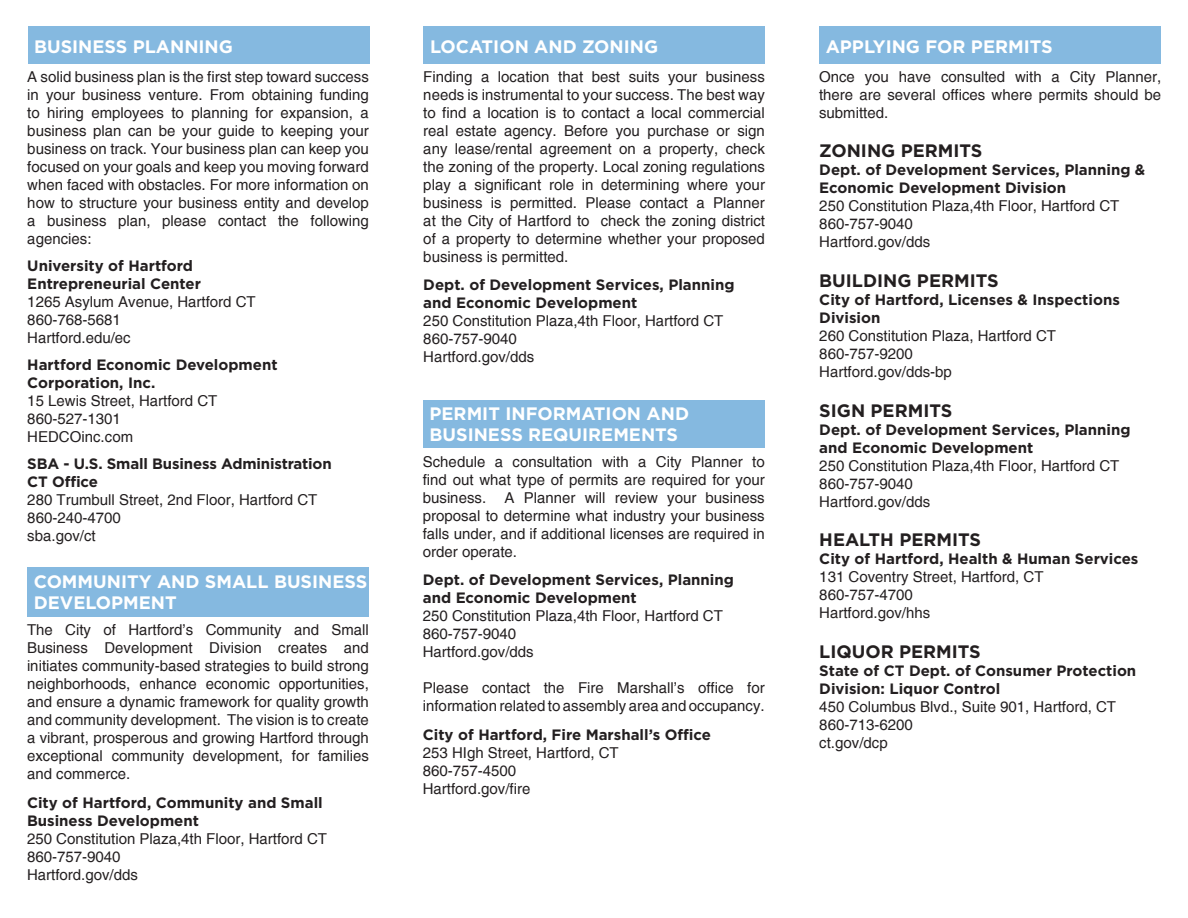
<style>
.page{position:relative;width:1188px;height:918px;background:#fff}
.page>*{position:absolute;margin:0;border:0;box-sizing:border-box;transform-origin:0 0}
.t1{font:700 18px/21.6px "Gotham";color:#fff}
.t2{font:700 18px "Gotham";color:#231f20}
.t3{font:15px/18px "Helvetica";color:#231f20;text-align:justify}
.t4{font:700 15px/18px "Gotham";color:#231f20}
</style>
<div class="page">
<div style="left:423px;top:400px;width:342px;height:48px;background:#85b9e0"></div>
<div style="left:27px;top:567px;width:342px;height:49px;background:#85b9e0"></div>
<div style="left:423px;top:27px;width:342px;height:37px;background:#85b9e0"></div>
<div style="left:28px;top:27px;width:342px;height:37px;background:#85b9e0"></div>
<div style="left:819px;top:27px;width:342px;height:37px;background:#85b9e0"></div>
<p class="t1" style="left:34px;top:36px;width:200px">BUSINESS PLANNING</p>
<p class="t3" style="left:27px;top:67px;width:343px">A solid business plan is the first step toward success in your business venture. From obtaining funding to hiring employees to planning for expansion, a business plan can be your guide to keeping your business on track. Your business plan can keep you focused on your goals and keep you moving forward when faced with obstacles. For more information on how to structure your business entity and develop a business plan, please contact the following agencies:</p>
<p class="t4" style="left:27px;top:256px;width:167px">University of Hartford</p>
<p class="t4" style="left:27px;top:274px;width:175px">Entrepreneurial Center</p>
<p class="t3" style="left:27px;top:292px;width:230px">1265 Asylum Avenue, Hartford CT</p>
<p class="t3" style="left:27px;top:310px;width:95px">860-768-5681</p>
<p class="t3" style="left:27px;top:328px;width:105px">Hartford.edu/ec</p>
<p class="t4" style="left:27px;top:355px;width:252px">Hartford Economic Development<br>Corporation, Inc.</p>
<p class="t3" style="left:27px;top:391px;width:192px">15 Lewis Street, Hartford CT</p>
<p class="t3" style="left:27px;top:409px;width:95px">860-527-1301</p>
<p class="t3" style="left:27px;top:427px;width:107px">HEDCOinc.com</p>
<p class="t4" style="left:27px;top:454px;width:306px">SBA - U.S. Small Business Administration</p>
<p class="t4" style="left:27px;top:472px;width:72px">CT Office</p>
<p class="t3" style="left:27px;top:490px;width:292px">280 Trumbull Street, 2nd Floor, Hartford CT</p>
<p class="t3" style="left:27px;top:508px;width:95px">860-240-4700</p>
<p class="t3" style="left:27px;top:526px;width:70px">sba.gov/ct</p>
<p class="t1" style="left:34px;top:570px;width:335px">COMMUNITY AND SMALL BUSINESS<br>DEVELOPMENT</p>
<p class="t3" style="left:27px;top:621px;width:343px">The City of Hartford’s Community and Small Business Development Division creates and initiates community-based strategies to build strong neighborhoods, enhance economic opportunities, and ensure a dynamic framework for quality growth and community development. The vision is to create a vibrant, prosperous and growing Hartford through exceptional community development, for families and commerce.</p>
<p class="t4" style="left:27px;top:793px;width:297px">City of Hartford, Community and Small<br>Business Development</p>
<p class="t3" style="left:27px;top:829px;width:302px">250 Constitution Plaza,4th Floor, Hartford CT</p>
<p class="t3" style="left:27px;top:847px;width:95px">860-757-9040</p>
<p class="t3" style="left:27px;top:865px;width:112px">Hartford.gov/dds</p>
<p class="t1" style="left:430px;top:36px;width:230px">LOCATION AND ZONING</p>
<p class="t3" style="left:423px;top:67px;width:343px">Finding a location that best suits your business needs is instrumental to your success. The best way to find a location is to contact a local commercial real estate agency. Before you purchase or sign any lease/rental agreement on a property, check the zoning of the property. Local zoning regulations play a significant role in determining where your business is permitted. Please contact a Planner at the City of Hartford to check the zoning district of a property to determine whether your proposed business is permitted.</p>
<p class="t4" style="left:423px;top:276px;width:313px">Dept. of Development Services, Planning and Economic Development</p>
<p class="t3" style="left:423px;top:312px;width:302px">250 Constitution Plaza,4th Floor, Hartford CT</p>
<p class="t3" style="left:423px;top:330px;width:95px">860-757-9040</p>
<p class="t3" style="left:423px;top:348px;width:112px">Hartford.gov/dds</p>
<p class="t1" style="left:430px;top:402px;width:261px">PERMIT INFORMATION AND<br>BUSINESS REQUIREMENTS</p>
<p class="t3" style="left:423px;top:453px;width:343px">Schedule a consultation with a City Planner to find out what type of permits are required for your business. A Planner will review your business proposal to determine what industry your business falls under, and if additional licenses are required in order operate.</p>
<p class="t4" style="left:423px;top:571px;width:313px">Dept. of Development Services, Planning and Economic Development</p>
<p class="t3" style="left:423px;top:607px;width:302px">250 Constitution Plaza,4th Floor, Hartford CT</p>
<p class="t3" style="left:423px;top:625px;width:95px">860-757-9040</p>
<p class="t3" style="left:423px;top:643px;width:112px">Hartford.gov/dds</p>
<p class="t3" style="left:423px;top:679px;width:343px">Please contact the Fire Marshall’s office for information related to assembly area and occupancy.</p>
<p class="t4" style="left:423px;top:726px;width:290px">City of Hartford, Fire Marshall’s Office</p>
<p class="t3" style="left:423px;top:744px;width:197px">253 HIgh Street, Hartford, CT</p>
<p class="t3" style="left:423px;top:762px;width:95px">860-757-4500</p>
<p class="t3" style="left:423px;top:780px;width:109px">Hartford.gov/fire</p>
<p class="t1" style="left:826px;top:36px;width:228px">APPLYING FOR PERMITS</p>
<p class="t3" style="left:819px;top:67px;width:344px">Once you have consulted with a City Planner, there are several offices where permits should be submitted.</p>
<p class="t2" style="left:819px;top:139px;width:165px">ZONING PERMITS</p>
<p class="t4" style="left:819px;top:161px;width:328px">Dept. of Development Services, Planning &amp;<br>Economic Development Division</p>
<p class="t3" style="left:819px;top:197px;width:302px">250 Constitution Plaza,4th Floor, Hartford CT</p>
<p class="t3" style="left:819px;top:215px;width:95px">860-757-9040</p>
<p class="t3" style="left:819px;top:233px;width:112px">Hartford.gov/dds</p>
<p class="t2" style="left:819px;top:269px;width:181px">BUILDING PERMITS</p>
<p class="t4" style="left:819px;top:291px;width:302px">City of Hartford, Licenses &amp; Inspections<br>Division</p>
<p class="t3" style="left:819px;top:327px;width:238px">260 Constitution Plaza, Hartford CT</p>
<p class="t3" style="left:819px;top:345px;width:95px">860-757-9200</p>
<p class="t3" style="left:819px;top:363px;width:134px">Hartford.gov/dds-bp</p>
<p class="t2" style="left:819px;top:398px;width:134px">SIGN PERMITS</p>
<p class="t4" style="left:819px;top:420px;width:313px">Dept. of Development Services, Planning and Economic Development</p>
<p class="t3" style="left:819px;top:457px;width:302px">250 Constitution Plaza,4th Floor, Hartford CT</p>
<p class="t3" style="left:819px;top:475px;width:95px">860-757-9040</p>
<p class="t3" style="left:819px;top:493px;width:112px">Hartford.gov/dds</p>
<p class="t2" style="left:819px;top:528px;width:163px">HEALTH PERMITS</p>
<p class="t4" style="left:819px;top:550px;width:321px">City of Hartford, Health &amp; Human Services</p>
<p class="t3" style="left:819px;top:568px;width:226px">131 Coventry Street, Hartford, CT</p>
<p class="t3" style="left:819px;top:586px;width:95px">860-757-4700</p>
<p class="t3" style="left:819px;top:604px;width:112px">Hartford.gov/hhs</p>
<p class="t2" style="left:819px;top:640px;width:163px">LIQUOR PERMITS</p>
<p class="t4" style="left:819px;top:661px;width:319px">State of CT Dept. of Consumer Protection</p>
<p class="t4" style="left:819px;top:679px;width:183px">Division: Liquor Control</p>
<p class="t3" style="left:819px;top:698px;width:298px">450 Columbus Blvd., Suite 901, Hartford, CT</p>
<p class="t3" style="left:819px;top:716px;width:95px">860-713-6200</p>
<p class="t3" style="left:819px;top:734px;width:70px">ct.gov/dcp</p>
</div>
